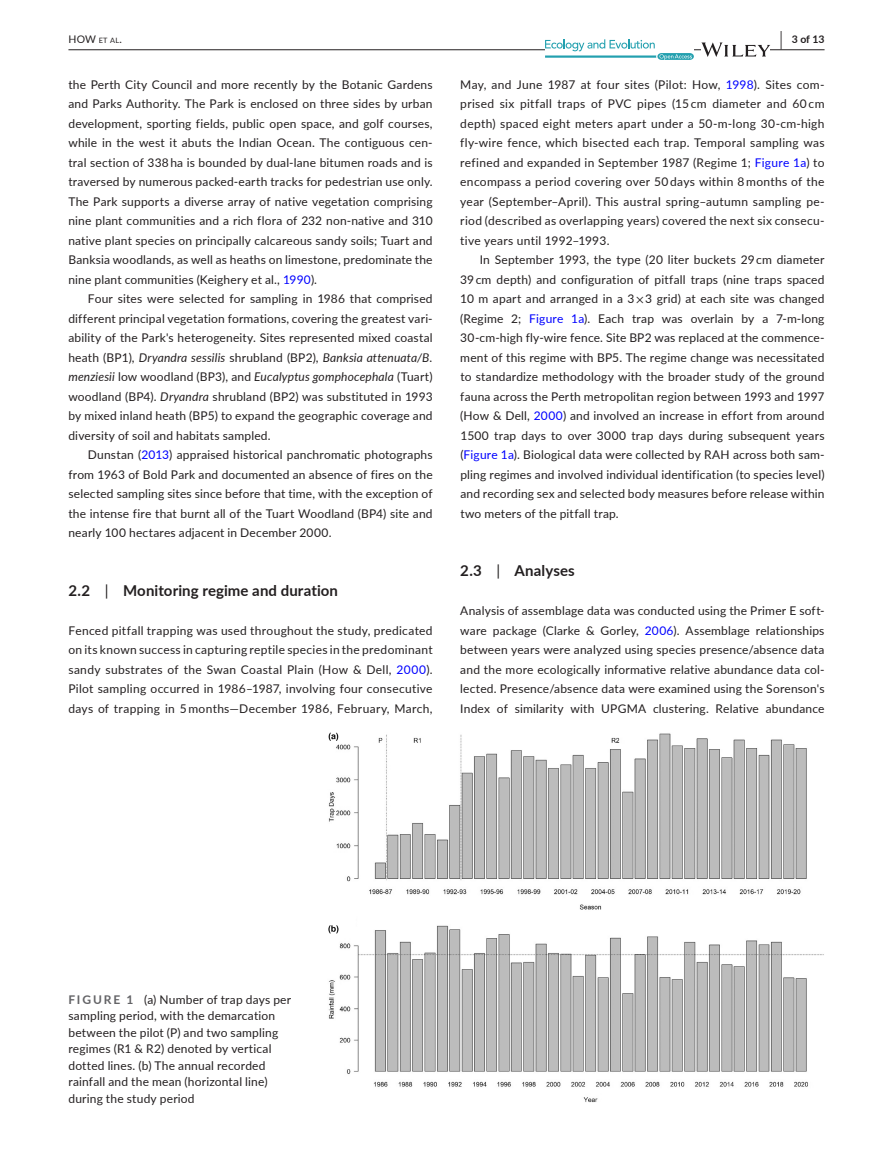
<style>
.page{position:relative;width:893px;height:1174px;background:#fff}
.page>*{position:absolute;margin:0;border:0;box-sizing:border-box;transform-origin:0 0}
.t1{font:700 15px "Lato";letter-spacing:.005em;color:#231f20}
.t2{font:12px/19.5px "Lato";letter-spacing:.015em;color:#231f20;text-align:justify}
.t3{font:10.5px "Lato";color:#231f20}
.t4{font:700 10.5px "Lato";color:#231f20}
.s1{font-size:7.35px}
.s2{font-size:19.5px}
.s3{color:#00f}
.s4{font-style:italic}
.s5{font-family:"STIX"}
.s6{font-weight:400}
.s7{font-weight:700;color:#636366}
</style>
<div class="page">
<hr style="left:68px;top:49px;width:756px;height:1px;background:#231f20">
<svg style="left:545px;top:39px;width:149px;height:21px"></svg>
<svg style="left:701px;top:42px;width:69px;height:15px"></svg>
<img style="left:328px;top:733px;width:496px;height:370px">
<p class="t3" style="left:68px;top:31px;width:55px">HOW <span class="s1">et al</span>.</p>
<p class="t4" style="left:780px;top:31px;width:46px"><span class="s2">|</span> 3 of 13</p>
<p class="t2" style="left:68px;top:74px;width:366px">the Perth City Council and more recently by the Botanic Gardens and Parks Authority. The Park is enclosed on three sides by urban development, sporting fields, public open space, and golf courses, while in the west it abuts the Indian Ocean. The contiguous cen&shy;tral section of 338 ha is bounded by dual-lane bitumen roads and is traversed by numerous packed-earth tracks for pedestrian use only.<br>The Park supports a diverse array of native vegetation comprising nine plant communities and a rich flora of 232 non-native and 310 native plant species on principally calcareous sandy soils; Tuart and Banksia woodlands, as well as heaths on limestone, predominate the nine plant communities (Keighery et al., <span class="s3">1990</span>).</p>
<p class="t2" style="left:68px;top:288px;width:366px;text-indent:20px">Four sites were selected for sampling in 1986 that comprised different principal vegetation formations, covering the greatest vari&shy;ability of the Park's heterogeneity. Sites represented mixed coastal heath (BP1), <span class="s4">Dryandra sessilis</span> shrubland (BP2), <span class="s4">Banksia attenuata/B. menziesii</span> low woodland (BP3), and <span class="s4">Eucalyptus gomphocephala</span> (Tuart) woodland (BP4). <span class="s4">Dryandra</span> shrubland (BP2) was substituted in 1993 by mixed inland heath (BP5) to expand the geographic coverage and diversity of soil and habitats sampled.</p>
<p class="t2" style="left:68px;top:444px;width:366px;text-indent:19px">Dunstan (<span class="s3">2013</span>) appraised historical panchromatic photographs from 1963 of Bold Park and documented an absence of fires on the selected sampling sites since before that time, with the exception of the intense fire that burnt all of the Tuart Woodland (BP4) site and nearly 100 hectares adjacent in December 2000.</p>
<p class="t2" style="left:460px;top:74px;width:366px">May, and June 1987 at four sites (Pilot: How, <span class="s3">1998</span>). Sites com&shy;prised six pitfall traps of PVC pipes (15 cm diameter and 60 cm depth) spaced eight meters apart under a 50-m-long 30-cm-high fly-wire fence, which bisected each trap. Temporal sampling was refined and expanded in September 1987 (Regime 1; <span class="s3">Figure 1a</span>) to encompass a period covering over 50 days within 8 months of the year (September–April). This austral spring–autumn sampling pe&shy;riod (described as overlapping years) covered the next six consecu&shy;tive years until 1992–1993.</p>
<p class="t2" style="left:460px;top:249px;width:366px;text-indent:20px">In September 1993, the type (20 liter buckets 29 cm diameter 39 cm depth) and configuration of pitfall traps (nine traps spaced 10 m apart and arranged in a 3 <span class="s5">×</span> 3 grid) at each site was changed (Regime 2; <span class="s3">Figure 1a</span>). Each trap was overlain by a 7-m-long 30-cm-high fly-wire fence. Site BP2 was replaced at the commence&shy;ment of this regime with BP5. The regime change was necessitated to standardize methodology with the broader study of the ground fauna across the Perth metropolitan region between 1993 and 1997 (How &amp; Dell, <span class="s3">2000</span>) and involved an increase in effort from around 1500 trap days to over 3000 trap days during subsequent years (<span class="s3">Figure 1a</span>). Biological data were collected by RAH across both sam&shy;pling regimes and involved individual identification (to species level) and recording sex and selected body measures before release within two meters of the pitfall trap.</p>
<p class="t1" style="left:68px;top:579px;width:271px">2.2 <span class="s6">|</span> Monitoring regime and duration</p>
<p class="t2" style="left:68px;top:620px;width:366px">Fenced pitfall trapping was used throughout the study, predicated on its known success in capturing reptile species in the predominant sandy substrates of the Swan Coastal Plain (How &amp; Dell, <span class="s3">2000</span>).<br>Pilot sampling occurred in 1986–1987, involving four consecutive days of trapping in 5 months—December 1986, February, March,</p>
<p class="t1" style="left:460px;top:560px;width:116px">2.3 <span class="s6">|</span> Analyses</p>
<p class="t2" style="left:460px;top:600px;width:366px">Analysis of assemblage data was conducted using the Primer E soft&shy;ware package (Clarke &amp; Gorley, <span class="s3">2006</span>). Assemblage relationships between years were analyzed using species presence/absence data and the more ecologically informative relative abundance data col&shy;lected. Presence/absence data were examined using the Sorenson's Index of similarity with UPGMA clustering. Relative abundance</p>
<p class="t2" style="left:68px;top:990px;width:224px;line-height:16.5px;text-align:left"><span class="s7">FIGURE 1</span> (a) Number of trap days per sampling period, with the demarcation between the pilot (P) and two sampling regimes (R1 &amp; R2) denoted by vertical dotted lines. (b) The annual recorded rainfall and the mean (horizontal line) during the study period</p>
</div>
